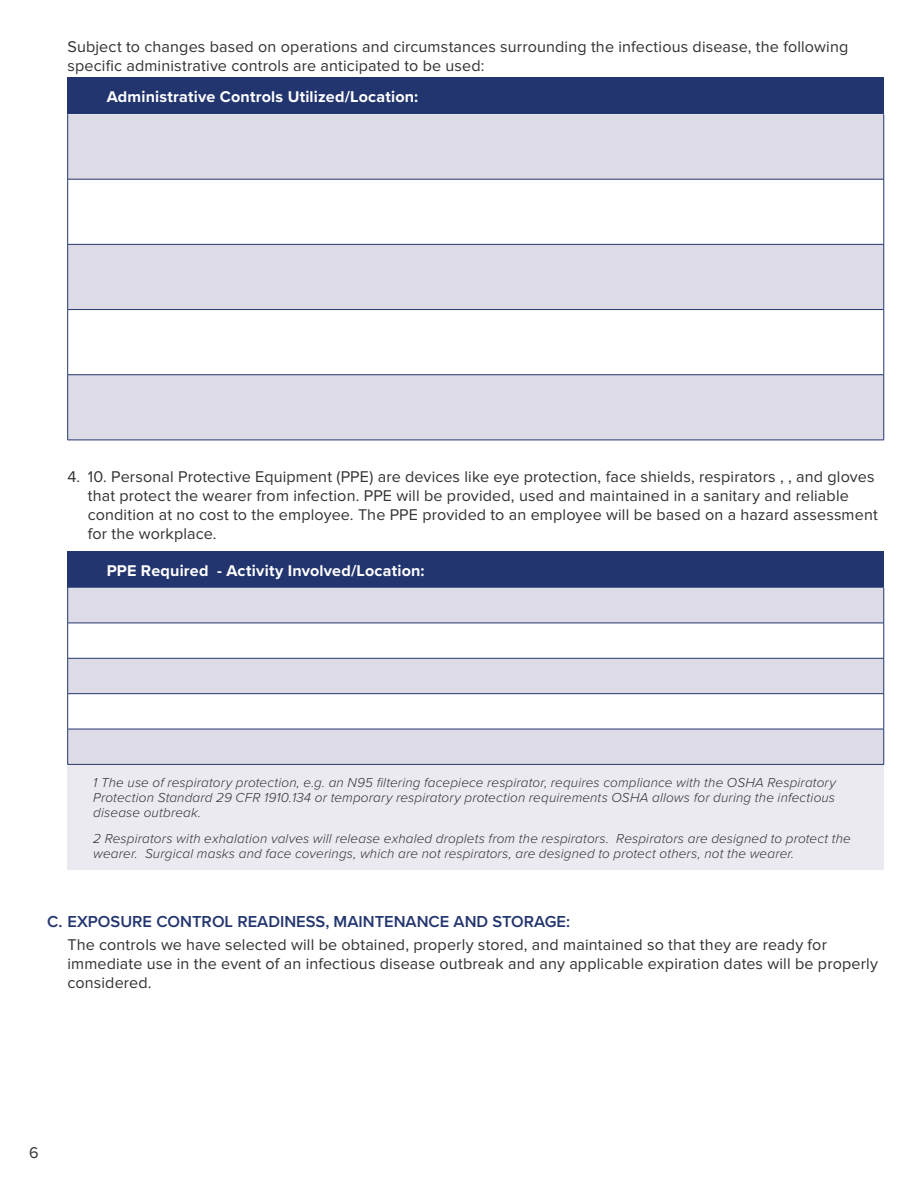
<style>
.page{position:relative;width:918px;height:1188px;background:#fff}
.page>*{position:absolute;margin:0;border:0;box-sizing:border-box;transform-origin:0 0}
.t1{font:600 16.5px "Proxima Nova";color:#23356f}
.Body_Copy{font:16.2px/18.9px "Proxima Nova";letter-spacing:.01em;color:#333132}
.Charts__Title{font:700 16.2px "Proxima Nova";letter-spacing:.01em;color:#fff}
.Note-Alt_Style{font:italic 300 13.5px/15px "Proxima Nova";letter-spacing:.01em;color:#333132;text-align:justify}
</style>
<div class="page">
<div style="left:68px;top:77px;width:816px;height:37px;background:#23356f"></div>
<svg style="left:68px;top:114px;width:816px;height:326px;fill:#dddbe5"></svg>
<hr style="left:68px;top:179px;width:816px;height:1px;background:#23356f">
<hr style="left:68px;top:244px;width:816px;height:1px;background:#23356f">
<hr style="left:68px;top:309px;width:816px;height:1px;background:#23356f">
<hr style="left:68px;top:374px;width:816px;height:1px;background:#23356f">
<hr style="left:67px;top:114px;width:1px;height:65px;background:#23356f">
<hr style="left:884px;top:114px;width:1px;height:65px;background:#23356f">
<hr style="left:67px;top:179px;width:1px;height:65px;background:#23356f">
<hr style="left:884px;top:179px;width:1px;height:65px;background:#23356f">
<hr style="left:67px;top:244px;width:1px;height:66px;background:#23356f">
<hr style="left:884px;top:244px;width:1px;height:66px;background:#23356f">
<hr style="left:67px;top:310px;width:1px;height:65px;background:#23356f">
<hr style="left:884px;top:310px;width:1px;height:65px;background:#23356f">
<hr style="left:67px;top:375px;width:1px;height:65px;background:#23356f">
<hr style="left:884px;top:375px;width:1px;height:65px;background:#23356f">
<hr style="left:68px;top:440px;width:816px;height:1px;background:#23356f">
<div style="left:68px;top:551px;width:816px;height:37px;background:#23356f"></div>
<svg style="left:68px;top:588px;width:816px;height:176px;fill:#dddbe5"></svg>
<div style="left:68px;top:764px;width:816px;height:106px;background:#ebeaf0"></div>
<hr style="left:67px;top:588px;width:1px;height:35px;background:#23356f">
<hr style="left:884px;top:588px;width:1px;height:35px;background:#23356f">
<hr style="left:67px;top:623px;width:1px;height:35px;background:#23356f">
<hr style="left:884px;top:623px;width:1px;height:35px;background:#23356f">
<hr style="left:67px;top:658px;width:1px;height:35px;background:#23356f">
<hr style="left:884px;top:658px;width:1px;height:35px;background:#23356f">
<hr style="left:67px;top:694px;width:1px;height:35px;background:#23356f">
<hr style="left:884px;top:694px;width:1px;height:35px;background:#23356f">
<hr style="left:67px;top:729px;width:1px;height:35px;background:#23356f">
<hr style="left:884px;top:729px;width:1px;height:35px;background:#23356f">
<hr style="left:68px;top:623px;width:816px;height:1px;background:#23356f">
<hr style="left:68px;top:658px;width:816px;height:1px;background:#23356f">
<hr style="left:68px;top:693px;width:816px;height:1px;background:#23356f">
<hr style="left:68px;top:729px;width:816px;height:1px;background:#23356f">
<hr style="left:68px;top:764px;width:816px;height:1px;background:#23356f">
<p class="Body_Copy" style="left:68px;top:37px;width:782px">Subject to changes based on operations and circumstances surrounding the infectious disease, the following specific administrative controls are anticipated to be used:</p>
<p class="Charts__Title" style="left:107px;top:85px;width:313px">Administrative Controls Utilized/Location:</p>
<p class="Body_Copy" style="left:88px;top:468px;width:792px;text-indent:-20px">4. 10. Personal Protective Equipment (PPE) are devices like eye protection, face shields, respirators , , and gloves that protect the wearer from infection. PPE will be provided, used and maintained in a sanitary and reliable condition at no cost to the employee. The PPE provided to an employee will be based on a hazard assessment for the workplace.</p>
<p class="Charts__Title" style="left:107px;top:558px;width:319px">PPE Required - Activity Involved/Location:</p>
<p class="Note-Alt_Style" style="left:93px;top:774px;width:744px">1 The use of respiratory protection, e.g. an N95 filtering facepiece respirator, requires compliance with the OSHA Respiratory Protection Standard 29 CFR 1910.134 or temporary respiratory protection requirements OSHA allows for during the infectious disease outbreak.</p>
<p class="Note-Alt_Style" style="left:93px;top:830px;width:759px">2 Respirators with exhalation valves will release exhaled droplets from the respirators. Respirators are designed to protect the wearer. Surgical masks and face coverings, which are not respirators, are designed to protect others, not the wearer.</p>
<p class="t1" style="left:47px;top:909px;width:524px">C. EXPOSURE CONTROL READINESS, MAINTENANCE AND STORAGE:</p>
<p class="Body_Copy" style="left:68px;top:936px;width:812px">The controls we have selected will be obtained, properly stored, and maintained so that they are ready for immediate use in the event of an infectious disease outbreak and any applicable expiration dates will be properly considered.</p>
<p class="Body_Copy" style="left:29px;top:1144px;width:11px">6</p>
</div>
